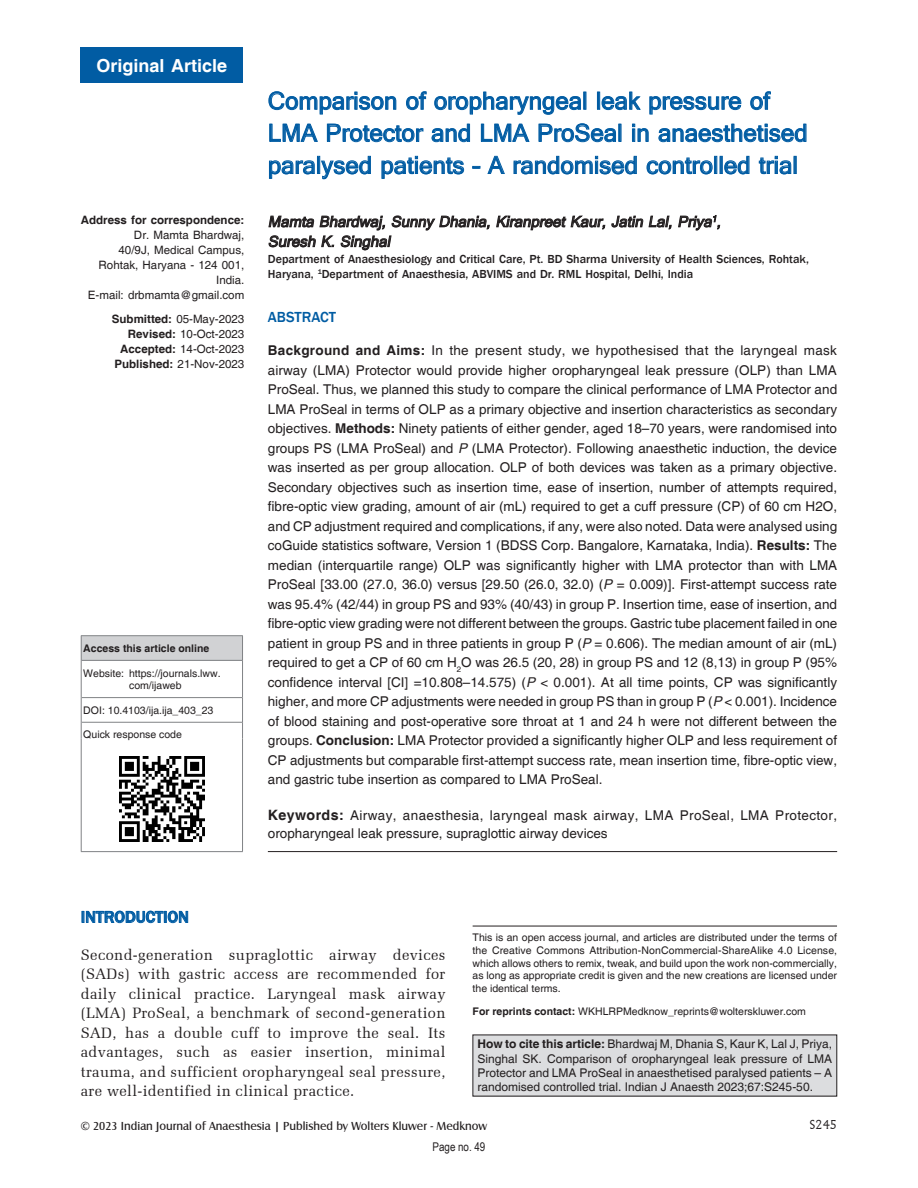
<style>
.page{position:relative;width:918px;height:1188px;background:#fff}
.page>*{position:absolute;margin:0;border:0;box-sizing:border-box;transform-origin:0 0}
.AT{font:24px/32.1px "Microsoft Sans Serif";color:#015ca3}
.AH{font:700 18px "Helvetica";color:#fff}
.t1{font:500 16.5px "Franklin Gothic";color:#015ca3}
.TX{font:15px/19.5px "Zapf Elliptical 711 BT";letter-spacing:.025em;color:#231f20;text-align:justify}
.AU{font:italic 15px/19.8px "Microsoft Sans Serif";color:#231f20}
.ABSH{font:500 15px "Franklin Gothic";color:#015ca3}
.ABS{font:13.5px/19.5px "Helvetica";color:#231f20;text-align:justify}
.KWD{font:13.5px/18px "Helvetica";letter-spacing:.025em;color:#231f20}
.HTC{font:12px/14.4px "Helvetica";color:#231f20;text-align:justify}
.AFF{font:500 12px/14.4px "Franklin Gothic";color:#231f20}
.t2{font:12px "Castle T";color:#231f20}
.TX-2{font:12px "Arial Narrow";color:#231f20}
.FOLIO_R{font:300 12px "Flareserif 821 BT";color:#231f20}
.ADD{font:11.55px/15px "Helvetica";color:#231f20;text-align:right}
.HIS{font:11.55px "Helvetica";color:#231f20}
.Reprint{font:10.5px/12.6px "Helvetica";color:#231f20;text-align:justify}
.WEB{font:10.5px/12.6px "Helvetica";color:#231f20}
.AAO{font:700 10.5px "Helvetica";color:#231f20}
.s1{font-weight:700}
.s2{font-style:italic}
.s3{font-weight:700;font-size:14.25px}
</style>
<div class="page">
<svg style="left:82px;top:911px;width:106px;height:12px"></svg>
<div style="left:81px;top:47px;width:162px;height:36px;background:#015ca3"></div>
<svg style="left:496px;top:215px;width:109px;height:16px"></svg>
<svg style="left:611px;top:215px;width:61px;height:15px"></svg>
<svg style="left:678px;top:215px;width:42px;height:16px"></svg>
<svg style="left:268px;top:215px;width:222px;height:36px"></svg>
<svg style="left:268px;top:91px;width:129px;height:24px"></svg>
<svg style="left:406px;top:91px;width:21px;height:19px"></svg>
<svg style="left:434px;top:91px;width:147px;height:24px"></svg>
<div style="left:583px;top:92px;width:3px;height:18px;border:1px solid #015ca3"></div>
<div style="left:597px;top:92px;width:3px;height:18px;border:1px solid #015ca3"></div>
<svg style="left:601px;top:91px;width:40px;height:19px"></svg>
<svg style="left:649px;top:96px;width:93px;height:19px"></svg>
<svg style="left:750px;top:91px;width:21px;height:19px"></svg>
<svg style="left:269px;top:123px;width:49px;height:19px"></svg>
<svg style="left:327px;top:123px;width:97px;height:19px"></svg>
<svg style="left:431px;top:123px;width:39px;height:19px"></svg>
<svg style="left:481px;top:123px;width:49px;height:19px"></svg>
<svg style="left:538px;top:123px;width:78px;height:19px"></svg>
<svg style="left:632px;top:124px;width:17px;height:18px"></svg>
<svg style="left:658px;top:123px;width:149px;height:19px"></svg>
<svg style="left:269px;top:160px;width:46px;height:19px"></svg>
<div style="left:317px;top:156px;width:3px;height:18px;border:1px solid #015ca3"></div>
<svg style="left:321px;top:156px;width:50px;height:23px"></svg>
<svg style="left:381px;top:156px;width:83px;height:23px"></svg>
<svg style="left:472px;top:166px;width:8px;height:3px"></svg>
<svg style="left:487px;top:155px;width:18px;height:19px"></svg>
<svg style="left:513px;top:156px;width:124px;height:19px"></svg>
<svg style="left:646px;top:157px;width:67px;height:18px"></svg>
<div style="left:714px;top:156px;width:3px;height:18px;border:1px solid #015ca3"></div>
<div style="left:720px;top:156px;width:3px;height:18px;border:1px solid #015ca3"></div>
<svg style="left:724px;top:156px;width:26px;height:19px"></svg>
<svg style="left:759px;top:156px;width:33px;height:19px"></svg>
<hr style="left:268px;top:851px;width:569px;height:1px;background:#231f20">
<div style="left:81px;top:636px;width:162px;height:24px;background:#d1d2d4"></div>
<svg style="left:242px;top:636px;width:1px;height:24px"></svg>
<svg style="left:242px;top:698px;width:1px;height:40px"></svg>
<hr style="left:242px;top:738px;width:1px;height:113px;background:#808285">
<hr style="left:82px;top:697px;width:45px;height:1px;background:#808285">
<hr style="left:127px;top:697px;width:115px;height:1px;background:#808285">
<hr style="left:82px;top:722px;width:45px;height:1px;background:#808285">
<hr style="left:127px;top:722px;width:115px;height:1px;background:#808285">
<hr style="left:81px;top:635px;width:46px;height:1px;background:#808285">
<svg style="left:81px;top:636px;width:1px;height:24px"></svg>
<hr style="left:127px;top:635px;width:116px;height:1px;background:#808285">
<hr style="left:82px;top:660px;width:45px;height:1px;background:#808285">
<hr style="left:127px;top:660px;width:115px;height:1px;background:#808285">
<hr style="left:81px;top:660px;width:1px;height:38px;background:#808285">
<hr style="left:242px;top:660px;width:1px;height:38px;background:#808285">
<svg style="left:81px;top:698px;width:1px;height:40px"></svg>
<hr style="left:81px;top:738px;width:1px;height:113px;background:#808285">
<hr style="left:81px;top:851px;width:46px;height:1px;background:#808285">
<hr style="left:127px;top:851px;width:116px;height:1px;background:#808285">
<img style="left:119px;top:757px;width:85px;height:85px">
<div style="left:473px;top:1035px;width:364px;height:61px;background:#dcdddf"></div>
<hr style="left:473px;top:926px;width:364px;height:1px;background:#231f20">
<p class="AH" style="left:97px;top:55px;width:132px">Original Article</p>
<p class="ADD" style="left:81px;top:213px;width:165px"><span class="s1">Address for correspondence:<br></span>Dr. Mamta Bhardwaj,<br>40/9J, Medical Campus,<br>Rohtak, Haryana ‑ 124 001,<br>India.<br>E‑mail: drbmamta@gmail.com</p>
<p class="HIS" style="left:112px;top:312px;width:134px"><span class="s1">Submitted:</span> 05‑May‑2023</p>
<p class="HIS" style="left:128px;top:327px;width:118px"><span class="s1">Revised:</span> 10‑Oct‑2023</p>
<p class="HIS" style="left:120px;top:342px;width:126px"><span class="s1">Accepted:</span> 14‑Oct‑2023</p>
<p class="HIS" style="left:114px;top:357px;width:131px"><span class="s1">Published:</span> 21-Nov-2023</p>
<p class="AAO" style="left:83px;top:642px;width:128px">Access this article online</p>
<p class="WEB" style="left:83px;top:667px;width:42px">Website:</p>
<p class="WEB" style="left:129px;top:667px;width:93px">https://journals.lww. com/ijaweb</p>
<p class="WEB" style="left:83px;top:704px;width:132px">DOI: 10.4103/ija.ija_403_23</p>
<p class="WEB" style="left:83px;top:729px;width:100px">Quick response code</p>
<p class="AT" style="left:268px;top:84px;width:541px">Comparison of oropharyngeal leak pressure of<br>LMA Protector and LMA ProSeal in anaesthetised paralysed patients – A randomised controlled trial</p>
<p class="AU" style="left:268px;top:211px;width:458px">Mamta Bhardwaj, Sunny Dhania, Kiranpreet Kaur, Jatin Lal, Priya<sup>1</sup>,<br>Suresh K. Singhal</p>
<p class="AFF" style="left:268px;top:252px;width:543px">Department of Anaesthesiology and Critical Care, Pt. BD Sharma University of Health Sciences, Rohtak,<br>Haryana, <sup>1</sup>Department of Anaesthesia, ABVIMS and Dr. RML Hospital, Delhi, India</p>
<p class="ABSH" style="left:268px;top:308px;width:70px">ABSTRACT</p>
<p class="ABS" style="left:268px;top:341px;width:571px"><span class="s1">Background and Aims:</span> In the present study, we hypothesised that the laryngeal mask airway (LMA) Protector would provide higher oropharyngeal leak pressure (OLP) than LMA ProSeal. Thus, we planned this study to compare the clinical performance of LMA Protector and LMA ProSeal in terms of OLP as a primary objective and insertion characteristics as secondary objectives. <span class="s1">Methods:</span> Ninety patients of either gender, aged 18–70 years, were randomised into groups PS (LMA ProSeal) and <span class="s2">P</span> (LMA Protector). Following anaesthetic induction, the device was inserted as per group allocation. OLP of both devices was taken as a primary objective.<br>Secondary objectives such as insertion time, ease of insertion, number of attempts required, fibre‑optic view grading, amount of air (mL) required to get a cuff pressure (CP) of 60 cm H2O, and CP adjustment required and complications, if any, were also noted. Data were analysed using coGuide statistics software, Version 1 (BDSS Corp. Bangalore, Karnataka, India). <span class="s1">Results:</span> The median (interquartile range) OLP was significantly higher with LMA protector than with LMA ProSeal [33.00 (27.0, 36.0) versus [29.50 (26.0, 32.0) (<span class="s2">P</span> = 0.009)]. First‑attempt success rate was 95.4% (42/44) in group PS and 93% (40/43) in group P. Insertion time, ease of insertion, and fibre‑optic view grading were not different between the groups. Gastric tube placement failed in one patient in group PS and in three patients in group P (<span class="s2">P</span> = 0.606). The median amount of air (mL) required to get a CP of 60 cm H<sub>2</sub>O was 26.5 (20, 28) in group PS and 12 (8,13) in group P (95% confidence interval [CI] =10.808–14.575) (<span class="s2">P</span> &lt; 0.001). At all time points, CP was significantly higher, and more CP adjustments were needed in group PS than in group P (<span class="s2">P</span> &lt; 0.001). Incidence of blood staining and post‑operative sore throat at 1 and 24 h were not different between the groups. <span class="s1">Conclusion:</span> LMA Protector provided a significantly higher OLP and less requirement of CP adjustments but comparable first‑attempt success rate, mean insertion time, fibre‑optic view, and gastric tube insertion as compared to LMA ProSeal.</p>
<p class="KWD" style="left:268px;top:807px;width:571px"><span class="s3">Keywords:</span> Airway, anaesthesia, laryngeal mask airway, LMA ProSeal, LMA Protector, oropharyngeal leak pressure, supraglottic airway devices</p>
<h1 class="t1" style="left:81px;top:907px;width:110px">INTRODUCTION</h1>
<p class="TX" style="left:81px;top:945px;width:366px">Second‑generation supraglottic airway devices (SADs) with gastric access are recommended for daily clinical practice. Laryngeal mask airway (LMA) ProSeal, a benchmark of second‑generation SAD, has a double cuff to improve the seal. Its advantages, such as easier insertion, minimal trauma, and sufficient oropharyngeal seal pressure, are well‑identified in clinical practice.</p>
<p class="Reprint" style="left:473px;top:932px;width:366px">This is an open access journal, and articles are distributed under the terms of the Creative Commons Attribution‑NonCommercial‑ShareAlike 4.0 License, which allows others to remix, tweak, and build upon the work non‑commercially, as long as appropriate credit is given and the new creations are licensed under the identical terms.</p>
<p class="Reprint" style="left:473px;top:1005px;width:335px"><span class="s1">For reprints contact:</span> WKHLRPMedknow_reprints@wolterskluwer.com</p>
<p class="HTC" style="left:478px;top:1037px;width:356px"><span class="s1">How to cite this article:</span> Bhardwaj M, Dhania S, Kaur K, Lal J, Priya, Singhal SK. Comparison of oropharyngeal leak pressure of LMA Protector and LMA ProSeal in anaesthetised paralysed patients – A randomised controlled trial. Indian J Anaesth 2023;67:S245-50.</p>
<p class="t2" style="left:81px;top:1119px;width:408px">© 2023 Indian Journal of Anaesthesia | Published by Wolters Kluwer - Medknow</p>
<p class="FOLIO_R" style="left:810px;top:1117px;width:29px">S245</p>
<p class="TX-2" style="left:433px;top:1138px;width:54px">Page no. 49</p>
</div>
